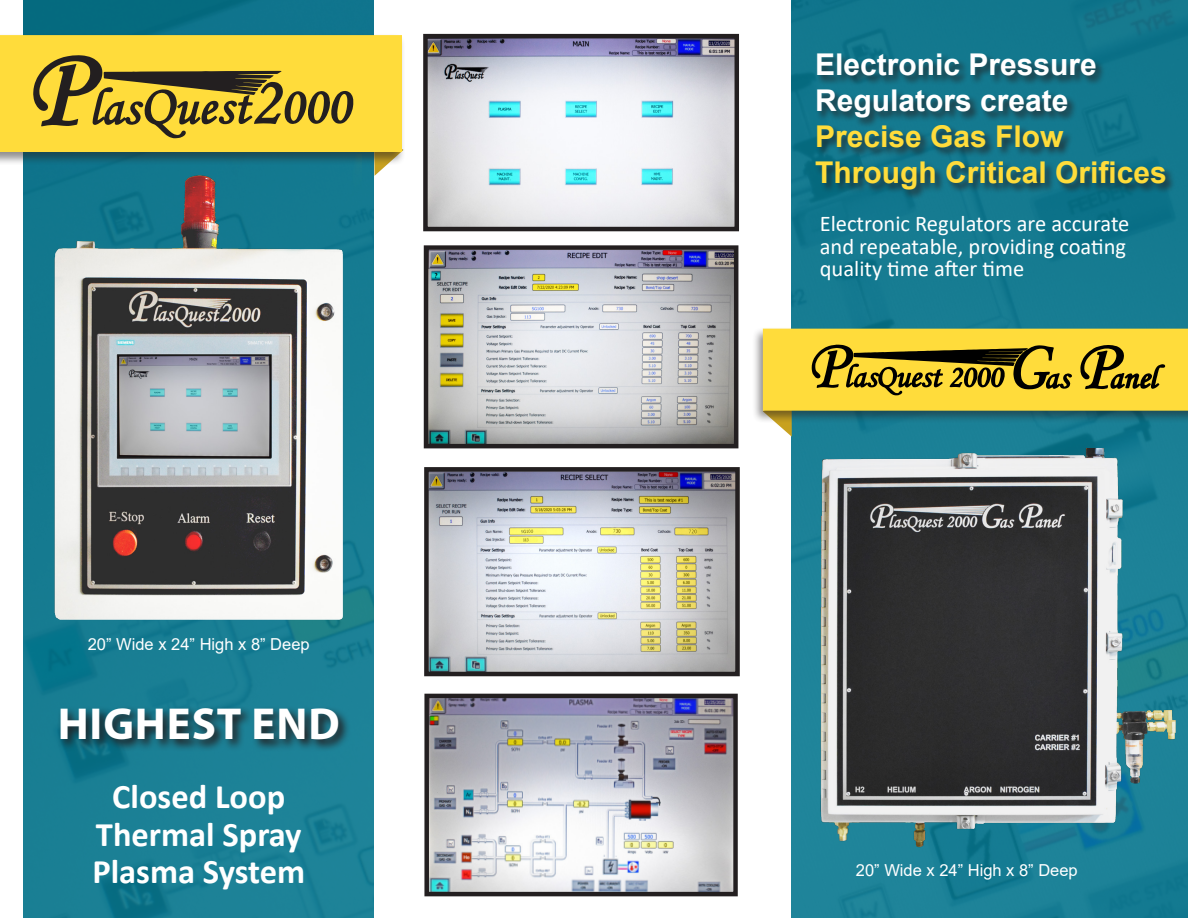
<style>
.page{position:relative;width:1188px;height:918px;background:#fff}
.page>*{position:absolute;margin:0;border:0;box-sizing:border-box;transform-origin:0 0}
.t1{font:700 45px "Myriad Pro";letter-spacing:.02em;color:#fff}
.t2{font:700 34.5px/37.5px "Calibri";color:#fff;text-align:center}
.t3{font:700 30px/36px "Arial";color:#ffdc3b}
.t4{font:22.5px/22.5px "Calibri";color:#fff}
.t5{font:16.5px "Arial";color:#fff}
.s1{color:#fff}
</style>
<div class="page">
<img style="left:792px;top:0;width:396px;height:918px">
<svg style="left:374px;top:165px;width:13px;height:11px"></svg>
<img style="left:24px;top:0;width:350px;height:918px">
<img style="left:23px;top:165px;width:339px;height:473px">
<div style="left:0;top:33px;width:406px;height:132px;background:#231f20;opacity:.5"></div>
<div style="left:0;top:35px;width:402px;height:117px;background:#ffdc3b"></div>
<div style="left:751px;top:327px;width:437px;height:97px;background:#231f20;opacity:.5"></div>
<svg style="left:763px;top:329px;width:425px;height:108px;background:#a9a745"></svg>
<svg style="left:33px;top:55px;width:321px;height:83px;background:#bca332"></svg>
<img style="left:812px;top:448px;width:376px;height:425px">
<img style="left:429px;top:699px;width:304px;height:192px">
<div style="left:424px;top:694px;width:314px;height:202px;border:4px solid #231f20"></div>
<img style="left:429px;top:472px;width:306px;height:199px">
<div style="left:424px;top:467px;width:316px;height:209px;border:4px solid #231f20"></div>
<img style="left:428px;top:39px;width:306px;height:187px">
<div style="left:423px;top:34px;width:316px;height:197px;border:4px solid #231f20"></div>
<img style="left:429px;top:251px;width:304px;height:192px">
<div style="left:424px;top:245px;width:314px;height:203px;border:4px solid #231f20"></div>
<svg style="left:57px;top:705px;width:294px;height:48px;background:#1b6070"></svg>
<div style="left:814px;top:53px;width:362px;height:148px;background:#231f20;opacity:.75"></div>
<p class="t5" style="left:88px;top:633px;width:223px">20” Wide x 24” High x 8” Deep</p>
<p class="t1" style="left:58px;top:694px;width:284px">HIGHEST END</p>
<p class="t2" style="left:96px;top:778px;width:207px">Closed Loop<br>Thermal Spray</p>
<p class="t2" style="left:92px;top:853px;width:214px">Plasma System</p>
<p class="t3" style="left:815px;top:47px;width:353px"><span class="s1">Electronic Pressure<br>Regulators create<br></span>Precise Gas Flow<br>Through Critical Orifices</p>
<p class="t4" style="left:820px;top:212px;width:311px">Electronic Regulators are accurate and repeatable, providing coating quality time after time</p>
<p class="t5" style="left:856px;top:859px;width:223px">20” Wide x 24” High x 8” Deep</p>
</div>
